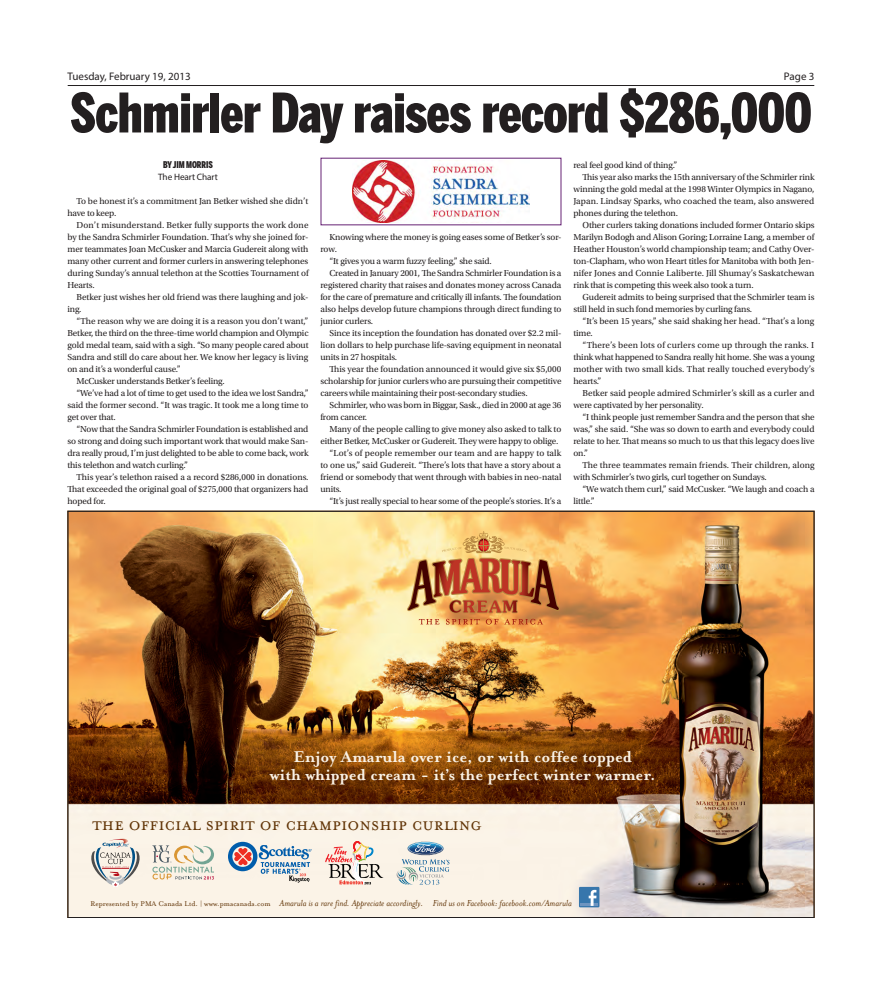
<style>
.page{position:relative;width:882px;height:990px;background:#fff}
.page>*{position:absolute;margin:0;border:0;box-sizing:border-box;transform-origin:0 0}
.Headline-Main{font:900 54px "Benton Sans Comp";letter-spacing:-.01em;color:#231f20}
.t1{font:20px "Mrs Eaves All Small Caps";color:#603305}
.t2{font:700 18px/18px "Mrs Eaves";color:#faf2e6;text-align:center}
.t3{font:11px "Myriad Pro";color:#231f20}
.t4{font:italic 10px "Mrs Eaves";color:#603305}
.Byline2{font:9.2px "Myriad Pro";letter-spacing:-.01em;color:#231f20}
.Byline{font:900 9.2px "Benton Sans Comp";letter-spacing:-.01em;color:#231f20}
.Body_copy{font:9.1px/12px "Utopia Std";letter-spacing:-.01em;color:#231f20;text-align:justify}
.s1{font-family:"Mrs Eaves Roman";font-style:normal;font-size:8px}
</style>
<div class="page">
<hr style="left:68px;top:85px;width:746px;height:1px;background:#231f20">
<img style="left:70px;top:513px;width:742px;height:403px">
<svg style="left:89px;top:839px;width:53px;height:48px;background:#d4cfca"></svg>
<svg style="left:152px;top:845px;width:62px;height:35px;background:#ded9c8"></svg>
<svg style="left:228px;top:842px;width:84px;height:41px;background:#bbc1ca"></svg>
<svg style="left:325px;top:841px;width:58px;height:43px;background:#dec7bc"></svg>
<svg style="left:397px;top:842px;width:52px;height:43px;background:#c6cfd2"></svg>
<div style="left:579px;top:887px;width:20px;height:20px;background:#3776ac"></div>
<hr style="left:580px;top:903px;width:18px;height:3px;background:#6e94c0">
<svg style="left:589px;top:890px;width:7px;height:16px"></svg>
<svg style="left:407px;top:531px;width:153px;height:94px;background:#d4945a"></svg>
<img style="left:353px;top:161px;width:176px;height:61px">
<p class="t3" style="left:68px;top:70px;width:125px">Tuesday, February 19, 2013</p>
<p class="t3" style="left:784px;top:70px;width:32px">Page 3</p>
<p class="Headline-Main" style="left:70px;top:82px;width:744px">Schmirler Day raises record $286,000</p>
<p class="Byline" style="left:163px;top:159px;width:51px">BY JIM MORRIS</p>
<p class="Byline2" style="left:158px;top:171px;width:61px">The Heart Chart</p>
<p class="Body_copy" style="left:67px;top:195px;width:242px;text-indent:9px">To be honest it’s a commitment Jan Betker wished she didn’t have to keep.</p>
<p class="Body_copy" style="left:67px;top:219px;width:243px;text-indent:9px">Don’t misunderstand. Betker fully supports the work done by the Sandra Schmirler Foundation. That’s why she joined for&shy;mer teammates Joan McCusker and Marcia Gudereit along with many other current and former curlers in answering telephones during Sunday’s annual telethon at the Scotties Tournament of Hearts.</p>
<p class="Body_copy" style="left:67px;top:291px;width:243px;text-indent:9px">Betker just wishes her old friend was there laughing and jok&shy;ing.</p>
<p class="Body_copy" style="left:67px;top:315px;width:243px;text-indent:9px">“The reason why we are doing it is a reason you don’t want,” Betker, the third on the three-time world champion and Olympic gold medal team, said with a sigh. “So many people cared about Sandra and still do care about her. We know her legacy is living on and it’s a wonderful cause.”</p>
<p class="Body_copy" style="left:76px;top:375px;width:150px">McCusker understands Betker’s feeling.</p>
<p class="Body_copy" style="left:67px;top:387px;width:243px;text-indent:9px">“We’ve had a lot of time to get used to the idea we lost Sandra,” said the former second. “It was tragic. It took me a long time to get over that.</p>
<p class="Body_copy" style="left:67px;top:423px;width:243px;text-indent:9px">“Now that the Sandra Schmirler Foundation is established and so strong and doing such important work that would make San&shy;dra really proud, I’m just delighted to be able to come back, work this telethon and watch curling.”</p>
<p class="Body_copy" style="left:67px;top:471px;width:243px;text-indent:9px">This year’s telethon raised a a record $286,000 in donations.<br>That exceeded the original goal of $275,000 that organizers had hoped for.</p>
<p class="Body_copy" style="left:320px;top:231px;width:243px;text-indent:9px">Knowing where the money is going eases some of Betker’s sor&shy;row.</p>
<p class="Body_copy" style="left:329px;top:255px;width:164px">“It gives you a warm fuzzy feeling,” she said.</p>
<p class="Body_copy" style="left:320px;top:267px;width:243px;text-indent:9px">Created in January 2001, The Sandra Schmirler Foundation is a registered charity that raises and donates money across Canada for the care of premature and critically ill infants. The foundation also helps develop future champions through direct funding to junior curlers.</p>
<p class="Body_copy" style="left:320px;top:327px;width:243px;text-indent:9px">Since its inception the foundation has donated over $2.2 mil&shy;lion dollars to help purchase life-saving equipment in neonatal units in 27 hospitals.</p>
<p class="Body_copy" style="left:320px;top:363px;width:243px;text-indent:9px">This year the foundation announced it would give six $5,000 scholarship for junior curlers who are pursuing their competitive careers while maintaining their post-secondary studies.</p>
<p class="Body_copy" style="left:320px;top:399px;width:243px;text-indent:9px">Schmirler, who was born in Biggar, Sask., died in 2000 at age 36 from cancer.</p>
<p class="Body_copy" style="left:320px;top:423px;width:242px;text-indent:9px">Many of the people calling to give money also asked to talk to either Betker, McCusker or Gudereit. They were happy to oblige.</p>
<p class="Body_copy" style="left:320px;top:447px;width:243px;text-indent:9px">“Lot’s of people remember our team and are happy to talk to one us,” said Gudereit. “There’s lots that have a story about a friend or somebody that went through with babies in neo-natal units.</p>
<p class="Body_copy" style="left:329px;top:495px;width:233px">“It’s just really special to hear some of the people’s stories. It’s a</p>
<p class="Body_copy" style="left:574px;top:159px;width:105px">real feel good kind of thing.”</p>
<p class="Body_copy" style="left:574px;top:171px;width:243px;text-indent:9px">This year also marks the 15th anniversary of the Schmirler rink winning the gold medal at the 1998 Winter Olympics in Nagano, Japan. Lindsay Sparks, who coached the team, also answered phones during the telethon.</p>
<p class="Body_copy" style="left:574px;top:219px;width:243px;text-indent:9px">Other curlers taking donations included former Ontario skips Marilyn Bodogh and Alison Goring; Lorraine Lang, a member of Heather Houston’s world championship team; and Cathy Over&shy;ton-Clapham, who won Heart titles for Manitoba with both Jen&shy;nifer Jones and Connie Laliberte. Jill Shumay’s Saskatchewan rink that is competing this week also took a turn.</p>
<p class="Body_copy" style="left:574px;top:291px;width:242px;text-indent:9px">Gudereit admits to being surprised that the Schmirler team is still held in such fond memories by curling fans.</p>
<p class="Body_copy" style="left:574px;top:315px;width:242px;text-indent:9px">“It’s been 15 years,” she said shaking her head. “That’s a long time.</p>
<p class="Body_copy" style="left:574px;top:339px;width:243px;text-indent:9px">“There’s been lots of curlers come up through the ranks. I think what happened to Sandra really hit home. She was a young mother with two small kids. That really touched everybody’s hearts.”</p>
<p class="Body_copy" style="left:574px;top:387px;width:243px;text-indent:9px">Betker said people admired Schmirler’s skill as a curler and were captivated by her personality.</p>
<p class="Body_copy" style="left:574px;top:411px;width:243px;text-indent:9px">“I think people just remember Sandra and the person that she was,” she said. “She was so down to earth and everybody could relate to her. That means so much to us that this legacy does live on.”</p>
<p class="Body_copy" style="left:574px;top:459px;width:243px;text-indent:9px">The three teammates remain friends. Their children, along with Schmirler’s two girls, curl together on Sundays.</p>
<p class="Body_copy" style="left:574px;top:483px;width:243px;text-indent:9px">“We watch them curl,” said McCusker. “We laugh and coach a little.”</p>
<p class="t2" style="left:270px;top:748px;width:387px">Enjoy Amarula over ice, or with coffee topped<br>with whipped cream - it’s the perfect winter warmer.</p>
<p class="t1" style="left:93px;top:816px;width:390px">THE OFFICIAL SPIRIT OF CHAMPIONSHIP CURLING</p>
<p class="t4" style="left:90px;top:898px;width:483px"><span class="s1">Represented by PMA Canada Ltd. | www.pmacanada.com</span> Amarula is a rare find. Appreciate accordingly. Find us on Facebook: facebook.com/Amarula</p>
</div>
